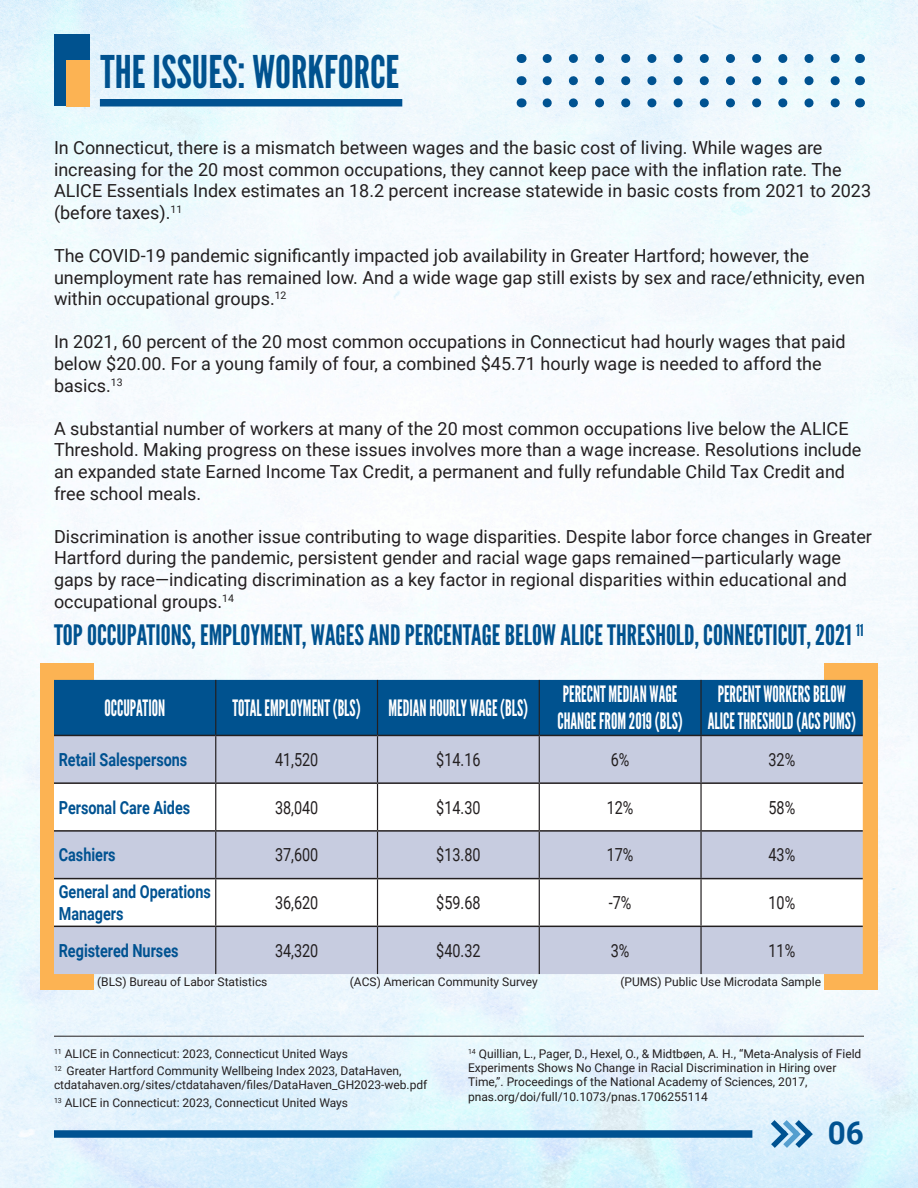
<style>
.page{position:relative;width:918px;height:1188px;background:#fff}
.page>*{position:absolute;margin:0;border:0;box-sizing:border-box;transform-origin:0 0}
.t1{font:45px "League Gothic";color:#00528f}
.t2{font:700 31.5px "Roboto";color:#005291}
.t3{font:28.2px "League Gothic";color:#00528f}
.t4{font:22.5px/27px "League Gothic";color:#fff;scale:.8 1}
.t5{font:18px/21.6px "Roboto";color:#231f20}
.t6{font:18px "Roboto";color:#231f20;scale:.8 1}
.t7{font:700 18px/21.6px "Roboto";color:#005291;scale:.8 1}
.t8{font:12px/14.4px "Roboto";color:#231f20}
</style>
<div class="page">
<img style="left:0;top:0;width:918px;height:1188px">
<div style="left:824px;top:664px;width:54px;height:326px;background:#fcb353"></div>
<div style="left:40px;top:664px;width:54px;height:326px;background:#fcb353"></div>
<div style="left:54px;top:34px;width:36px;height:72px;background:#00528f"></div>
<div style="left:67px;top:60px;width:23px;height:46px;background:#fcb353"></div>
<div style="left:100px;top:99px;width:302px;height:7px;background:#005291"></div>
<div style="left:54px;top:1130px;width:698px;height:8px;background:#005291"></div>
<svg style="left:770px;top:1115px;width:48px;height:38px;background:#a2c8e2"></svg>
<svg style="left:547px;top:54px;width:299px;height:9px"></svg>
<svg style="left:547px;top:76px;width:299px;height:9px"></svg>
<svg style="left:547px;top:98px;width:299px;height:9px"></svg>
<hr style="left:54px;top:1036px;width:810px;height:1px;background:#231f20">
<div style="left:54px;top:680px;width:809px;height:55px;background:#00528f"></div>
<div style="left:54px;top:736px;width:809px;height:238px;background:#c7cce0"></div>
<svg style="left:54px;top:784px;width:809px;height:142px"></svg>
<hr style="left:215px;top:680px;width:1px;height:55px;background:#231f20">
<hr style="left:377px;top:680px;width:1px;height:55px;background:#231f20">
<hr style="left:539px;top:680px;width:1px;height:55px;background:#231f20">
<hr style="left:700px;top:680px;width:2px;height:55px;background:#231f20">
<hr style="left:215px;top:736px;width:1px;height:46px;background:#231f20">
<hr style="left:377px;top:736px;width:1px;height:46px;background:#231f20">
<hr style="left:539px;top:736px;width:1px;height:46px;background:#231f20">
<hr style="left:700px;top:736px;width:2px;height:46px;background:#231f20">
<hr style="left:215px;top:784px;width:1px;height:46px;background:#231f20">
<hr style="left:377px;top:784px;width:1px;height:46px;background:#231f20">
<hr style="left:539px;top:784px;width:1px;height:46px;background:#231f20">
<hr style="left:700px;top:784px;width:2px;height:46px;background:#231f20">
<hr style="left:215px;top:832px;width:1px;height:46px;background:#231f20">
<hr style="left:377px;top:832px;width:1px;height:46px;background:#231f20">
<hr style="left:539px;top:832px;width:1px;height:46px;background:#231f20">
<hr style="left:700px;top:832px;width:2px;height:46px;background:#231f20">
<hr style="left:215px;top:879px;width:1px;height:47px;background:#231f20">
<hr style="left:377px;top:879px;width:1px;height:47px;background:#231f20">
<hr style="left:539px;top:879px;width:1px;height:47px;background:#231f20">
<hr style="left:700px;top:879px;width:2px;height:47px;background:#231f20">
<hr style="left:215px;top:927px;width:1px;height:47px;background:#231f20">
<hr style="left:377px;top:927px;width:1px;height:47px;background:#231f20">
<hr style="left:539px;top:927px;width:1px;height:47px;background:#231f20">
<hr style="left:700px;top:927px;width:2px;height:47px;background:#231f20">
<hr style="left:54px;top:735px;width:162px;height:1px;background:#231f20">
<hr style="left:216px;top:735px;width:162px;height:1px;background:#231f20">
<hr style="left:378px;top:735px;width:161px;height:1px;background:#231f20">
<hr style="left:539px;top:735px;width:162px;height:1px;background:#231f20">
<hr style="left:701px;top:735px;width:162px;height:1px;background:#231f20">
<hr style="left:54px;top:782px;width:162px;height:2px;background:#231f20">
<hr style="left:216px;top:782px;width:162px;height:2px;background:#231f20">
<hr style="left:378px;top:782px;width:161px;height:2px;background:#231f20">
<hr style="left:539px;top:782px;width:162px;height:2px;background:#231f20">
<hr style="left:701px;top:782px;width:162px;height:2px;background:#231f20">
<hr style="left:54px;top:830px;width:162px;height:2px;background:#231f20">
<hr style="left:216px;top:830px;width:162px;height:2px;background:#231f20">
<hr style="left:378px;top:830px;width:161px;height:2px;background:#231f20">
<hr style="left:539px;top:830px;width:162px;height:2px;background:#231f20">
<hr style="left:701px;top:830px;width:162px;height:2px;background:#231f20">
<hr style="left:54px;top:878px;width:162px;height:1px;background:#231f20">
<hr style="left:216px;top:878px;width:162px;height:1px;background:#231f20">
<hr style="left:378px;top:878px;width:161px;height:1px;background:#231f20">
<hr style="left:539px;top:878px;width:162px;height:1px;background:#231f20">
<hr style="left:701px;top:878px;width:162px;height:1px;background:#231f20">
<hr style="left:54px;top:926px;width:162px;height:1px;background:#231f20">
<hr style="left:216px;top:926px;width:162px;height:1px;background:#231f20">
<hr style="left:378px;top:926px;width:161px;height:1px;background:#231f20">
<hr style="left:539px;top:926px;width:162px;height:1px;background:#231f20">
<hr style="left:701px;top:926px;width:162px;height:1px;background:#231f20">
<p class="t1" style="left:100px;top:45px;width:300px">THE ISSUES: WORKFORCE</p>
<p class="t5" style="left:54px;top:136px;width:819px">In Connecticut, there is a mismatch between wages and the basic cost of living. While wages are increasing for the 20 most common occupations, they cannot keep pace with the inflation rate. The ALICE Essentials Index estimates an 18.2 percent increase statewide in basic costs from 2021 to 2023 (before taxes).<sup>11</sup></p>
<p class="t5" style="left:54px;top:244px;width:813px">The COVID-19 pandemic significantly impacted job availability in Greater Hartford; however, the unemployment rate has remained low. And a wide wage gap still exists by sex and race/ethnicity, even within occupational groups.<sup>12</sup></p>
<p class="t5" style="left:54px;top:330px;width:793px">In 2021, 60 percent of the 20 most common occupations in Connecticut had hourly wages that paid below $20.00. For a young family of four, a combined $45.71 hourly wage is needed to afford the basics.<sup>13</sup></p>
<p class="t5" style="left:54px;top:417px;width:809px">A substantial number of workers at many of the 20 most common occupations live below the ALICE Threshold. Making progress on these issues involves more than a wage increase. Resolutions include an expanded state Earned Income Tax Credit, a permanent and fully refundable Child Tax Credit and free school meals.</p>
<p class="t5" style="left:54px;top:525px;width:819px">Discrimination is another issue contributing to wage disparities. Despite labor force changes in Greater Hartford during the pandemic, persistent gender and racial wage gaps remained—particularly wage gaps by race—indicating discrimination as a key factor in regional disparities within educational and occupational groups.<sup>14</sup></p>
<p class="t3" style="left:54px;top:618px;width:811px">TOP OCCUPATIONS, EMPLOYMENT, WAGES AND PERCENTAGE BELOW ALICE THRESHOLD, CONNECTICUT, 2021 <sup>11</sup></p>
<p class="t4" style="left:105px;top:695px;width:77px">OCCUPATION</p>
<p class="t4" style="left:233px;top:695px;width:162px">TOTAL EMPLOYMENT (BLS)</p>
<p class="t4" style="left:389px;top:695px;width:176px">MEDIAN HOURLY WAGE (BLS)</p>
<p class="t4" style="left:558px;top:681px;width:158px">PERECNT MEDIAN WAGE<br>CHANGE FROM 2019 (BLS)</p>
<p class="t4" style="left:708px;top:681px;width:187px;text-align:center">PERCENT WORKERS BELOW<br>ALICE THRESHOLD (ACS PUMS)</p>
<p class="t7" style="left:59px;top:748px;width:162px">Retail Salespersons</p>
<p class="t6" style="left:275px;top:747px;width:56px">41,520</p>
<p class="t6" style="left:436px;top:747px;width:57px">$14.16</p>
<p class="t6" style="left:611px;top:747px;width:25px">6%</p>
<p class="t6" style="left:769px;top:747px;width:35px">32%</p>
<p class="t7" style="left:59px;top:796px;width:166px">Personal Care Aides</p>
<p class="t6" style="left:275px;top:795px;width:56px">38,040</p>
<p class="t6" style="left:436px;top:795px;width:57px">$14.30</p>
<p class="t6" style="left:607px;top:795px;width:35px">12%</p>
<p class="t6" style="left:769px;top:795px;width:35px">58%</p>
<p class="t7" style="left:59px;top:844px;width:73px">Cashiers</p>
<p class="t6" style="left:275px;top:842px;width:56px">37,600</p>
<p class="t6" style="left:436px;top:842px;width:57px">$13.80</p>
<p class="t6" style="left:607px;top:842px;width:35px">17%</p>
<p class="t6" style="left:769px;top:842px;width:35px">43%</p>
<p class="t7" style="left:59px;top:881px;width:192px">General and Operations<br>Managers</p>
<p class="t6" style="left:275px;top:890px;width:56px">36,620</p>
<p class="t6" style="left:436px;top:890px;width:57px">$59.68</p>
<p class="t6" style="left:609px;top:890px;width:30px">-7%</p>
<p class="t6" style="left:769px;top:890px;width:35px">10%</p>
<p class="t7" style="left:59px;top:939px;width:151px">Registered Nurses</p>
<p class="t6" style="left:275px;top:938px;width:56px">34,320</p>
<p class="t6" style="left:436px;top:938px;width:57px">$40.32</p>
<p class="t6" style="left:611px;top:938px;width:25px">3%</p>
<p class="t6" style="left:769px;top:938px;width:35px">11%</p>
<p class="t8" style="left:97px;top:974px;width:172px">(BLS) Bureau of Labor Statistics</p>
<p class="t8" style="left:350px;top:974px;width:190px">(ACS) American Community Survey</p>
<p class="t8" style="left:620px;top:974px;width:202px">(PUMS) Public Use Microdata Sample</p>
<p class="t8" style="left:54px;top:1046px;width:296px"><sup>11</sup> ALICE in Connecticut: 2023, Connecticut United Ways</p>
<p class="t8" style="left:54px;top:1063px;width:375px"><sup>12</sup> Greater Hartford Community Wellbeing Index 2023, DataHaven, ctdatahaven.org/sites/ctdatahaven/files/DataHaven_GH2023-web.pdf</p>
<p class="t8" style="left:54px;top:1095px;width:296px"><sup>13</sup> ALICE in Connecticut: 2023, Connecticut United Ways</p>
<p class="t8" style="left:468px;top:1046px;width:395px"><sup>14</sup> Quillian, L., Pager, D., Hexel, O., &amp; Midtbøen, A. H., “Meta-Analysis of Field Experiments Shows No Change in Racial Discrimination in Hiring over Time,”. Proceedings of the National Academy of Sciences, 2017, pnas.org/doi/full/10.1073/pnas.1706255114</p>
<p class="t2" style="left:828px;top:1111px;width:38px">06</p>
</div>
